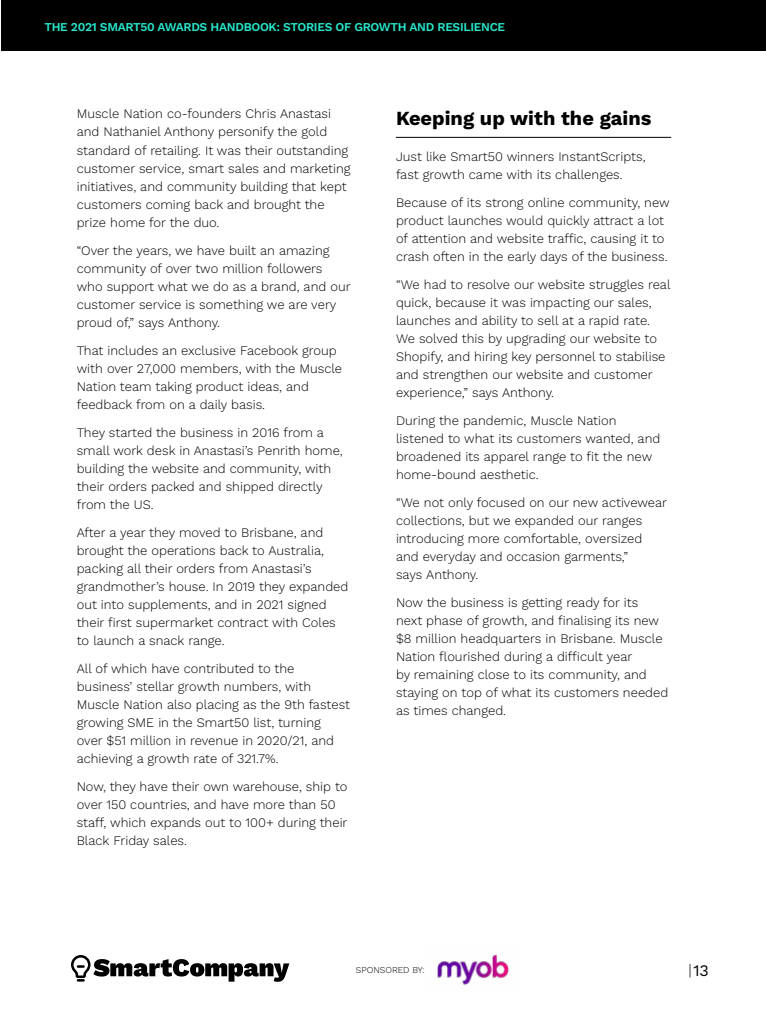
<style>
.page{position:relative;width:766px;height:1021px;background:#fff}
.page>*{position:absolute;margin:0;border:0;box-sizing:border-box;transform-origin:0 0}
.t1{font:700 20px "Work Sans";color:#000}
.t2{font:16px "Work Sans";color:#000}
.t3{font:300 13px/18px "Work Sans";color:#000}
.t4{font:600 12px "Work Sans";letter-spacing:-.025em;color:#27e6cb}
.t5{font:300 9px "Work Sans";color:#000}
.s1{font-weight:300}
</style>
<div class="page">
<hr style="left:396px;top:137px;width:275px;height:1px;background:#000">
<svg style="left:71px;top:955px;width:218px;height:26px"></svg>
<div style="left:0;top:0;width:765px;height:50px;background:#000"></div>
<img style="left:437px;top:954px;width:72px;height:31px">
<p class="t4" style="left:44px;top:18px;width:462px">THE 2021 SMART50 AWARDS HANDBOOK: STORIES OF GROWTH AND RESILIENCE</p>
<p class="t3" style="left:77px;top:104px;width:275px">Muscle Nation co-founders Chris Anastasi and Nathaniel Anthony personify the gold standard of retailing. It was their outstanding customer service, smart sales and marketing initiatives, and community building that kept customers coming back and brought the prize home for the duo.</p>
<p class="t3" style="left:77px;top:240px;width:275px">“Over the years, we have built an amazing community of over two million followers who support what we do as a brand, and our customer service is something we are very proud of,” says Anthony.</p>
<p class="t3" style="left:77px;top:341px;width:267px">That includes an exclusive Facebook group with over 27,000 members, with the Muscle Nation team taking product ideas, and feedback from on a daily basis.</p>
<p class="t3" style="left:77px;top:423px;width:267px">They started the business in 2016 from a small work desk in Anastasi’s Penrith home, building the website and community, with their orders packed and shipped directly from the US.</p>
<p class="t3" style="left:77px;top:523px;width:273px">After a year they moved to Brisbane, and brought the operations back to Australia, packing all their orders from Anastasi’s grandmother’s house. In 2019 they expanded out into supplements, and in 2021 signed their first supermarket contract with Coles to launch a snack range.</p>
<p class="t3" style="left:77px;top:659px;width:275px">All of which have contributed to the business’ stellar growth numbers, with Muscle Nation also placing as the 9th fastest growing SME in the Smart50 list, turning<br>over $51 million in revenue in 2020/21, and achieving a growth rate of 321.7%.</p>
<p class="t3" style="left:77px;top:777px;width:272px">Now, they have their own warehouse, ship to over 150 countries, and have more than 50 staff, which expands out to 100+ during their Black Friday sales.</p>
<h1 class="t1" style="left:396px;top:103px;width:257px">Keeping up with the gains</h1>
<p class="t3" style="left:396px;top:147px;width:251px">Just like Smart50 winners InstantScripts, fast growth came with its challenges.</p>
<p class="t3" style="left:396px;top:193px;width:275px">Because of its strong online community, new product launches would quickly attract a lot of attention and website traffic, causing it to crash often in the early days of the business.</p>
<p class="t3" style="left:396px;top:275px;width:276px">“We had to resolve our website struggles real quick, because it was impacting our sales, launches and ability to sell at a rapid rate.<br>We solved this by upgrading our website to Shopify, and hiring key personnel to stabilise and strengthen our website and customer experience,” says Anthony.</p>
<p class="t3" style="left:396px;top:411px;width:266px">During the pandemic, Muscle Nation listened to what its customers wanted, and broadened its apparel range to fit the new home-bound aesthetic.</p>
<p class="t3" style="left:396px;top:493px;width:272px">“We not only focused on our new activewear collections, but we expanded our ranges introducing more comfortable, oversized and everyday and occasion garments,”<br>says Anthony.</p>
<p class="t3" style="left:396px;top:593px;width:274px">Now the business is getting ready for its<br>next phase of growth, and finalising its new $8 million headquarters in Brisbane. Muscle Nation flourished during a difficult year<br>by remaining close to its community, and staying on top of what its customers needed as times changed.</p>
<p class="t5" style="left:356px;top:963px;width:70px">SPONSORED BY:</p>
<p class="t2" style="left:688px;top:958px;width:22px"><span class="s1">|</span>13</p>
</div>
